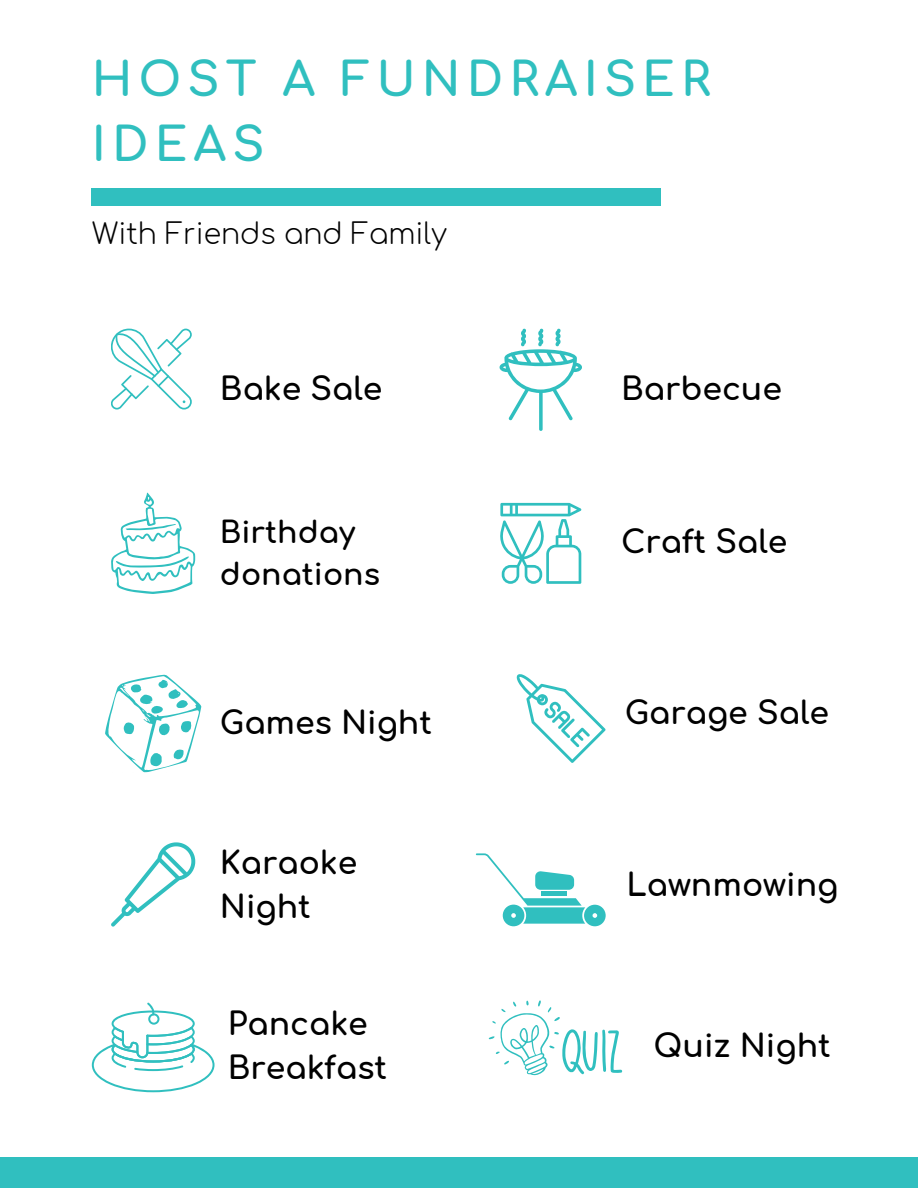
<style>
.page{position:relative;width:918px;height:1188px;background:#fff}
.page>*{position:absolute;margin:0;border:0;box-sizing:border-box;transform-origin:0 0}
.t1{font:700 46.65px/65.2px "Comfortaa";letter-spacing:.13em;color:#30bfbf}
.t2{font:700 31.5px/43.8px "Comfortaa";color:#000}
.t3{font:700 30px "Comfortaa";color:#000}
.t4{font:300 28.5px "Comfortaa";color:#000}
</style>
<div class="page">
<div style="left:92px;top:188px;width:569px;height:17px;background:#30bfbf"></div>
<div style="left:0;top:1157px;width:918px;height:31px;background:#30bfbf"></div>
<svg style="left:500px;top:329px;width:82px;height:102px"></svg>
<svg style="left:111px;top:329px;width:81px;height:81px"></svg>
<svg style="left:111px;top:493px;width:84px;height:101px"></svg>
<svg style="left:500px;top:503px;width:81px;height:81px"></svg>
<svg style="left:111px;top:842px;width:84px;height:85px"></svg>
<svg style="left:516px;top:674px;width:90px;height:89px"></svg>
<svg style="left:488px;top:1000px;width:135px;height:76px"></svg>
<svg style="left:92px;top:1003px;width:122px;height:89px"></svg>
<svg style="left:105px;top:675px;width:96px;height:98px"></svg>
<svg style="left:476px;top:853px;width:129px;height:73px"></svg>
<p class="t1" style="left:92px;top:48px;width:620px">HOST A FUNDRAISER<br>IDEAS</p>
<p class="t4" style="left:92px;top:219px;width:357px">With Friends and Family</p>
<p class="t2" style="left:220px;top:368px;width:164px">Bake Sale</p>
<p class="t3" style="left:220px;top:517px;width:137px">Birthday</p>
<p class="t3" style="left:220px;top:558px;width:162px">donations</p>
<p class="t2" style="left:220px;top:702px;width:214px">Games Night</p>
<p class="t2" style="left:220px;top:842px;width:139px">Karaoke</p>
<p class="t2" style="left:220px;top:885px;width:93px">Night</p>
<p class="t2" style="left:228px;top:1003px;width:161px">Pancake<br>Breakfast</p>
<p class="t2" style="left:621px;top:368px;width:162px">Barbecue</p>
<p class="t2" style="left:621px;top:521px;width:168px">Craft Sale</p>
<p class="t2" style="left:625px;top:692px;width:206px">Garage Sale</p>
<p class="t2" style="left:627px;top:864px;width:213px">Lawnmowing</p>
<p class="t2" style="left:654px;top:1025px;width:179px">Quiz Night</p>
</div>
